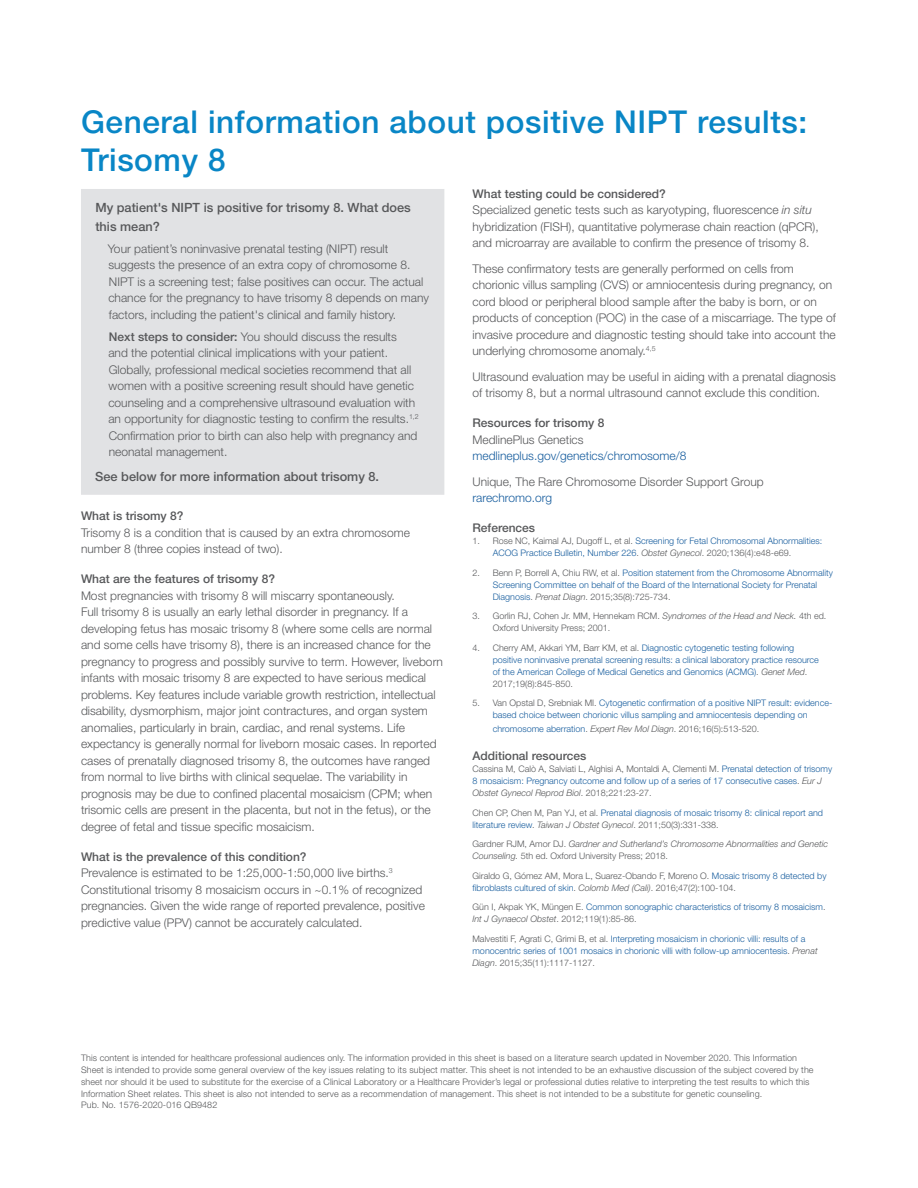
<style>
.page{position:relative;width:918px;height:1188px;background:#fff}
.page>*{position:absolute;margin:0;border:0;box-sizing:border-box;transform-origin:0 0}
.Title{font:500 31.5px/37.8px "Helvetica Neue LT Std";letter-spacing:.02em;color:#0986c6}
.Highlights_Title{font:500 12.75px/19.5px "Helvetica Neue LT Std";color:#57585a}
.Body_Copy{font:300 12px/16.5px "Helvetica Neue LT Std";color:#57585a}
.Highlights_Descrip{font:300 12px/16.5px "Helvetica Neue LT Std";color:#57585a}
.C-Head{font:500 12px "Helvetica Neue LT Std";color:#57585a}
.Body_Copy-2{font:300 12px/16.5px "Helvetica Neue LT Std";color:#175d9e}
.Body_Copy-3{font:300 9px/12px "Helvetica Neue LT Std";color:#175d9e}
.zz_Copyright{font:300 9px/11.9px "Helvetica Neue LT Std";letter-spacing:.01em;color:#57585a}
.Body_Copy-4{font:300 9px/12px "Helvetica Neue LT Std";color:#57585a}
.Body_Copy-5{font:italic 300 9px/12px "Helvetica Neue LT Std";color:#57585a}
.s1{font-weight:500}
.s2{font-style:italic}
.s3{color:#57585a}
.s4{color:#175d9e}
.s5{font-style:italic;color:#57585a}
.s6{font-style:normal}
</style>
<div class="page">
<div style="left:81px;top:189px;width:363px;height:306px;background:#e1e2e4"></div>
<p class="Title" style="left:81px;top:103px;width:728px">General information about positive NIPT results:<br>Trisomy 8</p>
<p class="Highlights_Title" style="left:95px;top:197px;width:317px">My patient's NIPT is positive for trisomy 8. What does this mean?</p>
<p class="Highlights_Descrip" style="left:108px;top:240px;width:323px">Your patient’s noninvasive prenatal testing (NIPT) result suggests the presence of an extra copy of chromosome 8.<br>NIPT is a screening test; false positives can occur. The actual chance for the pregnancy to have trisomy 8 depends on many factors, including the patient's clinical and family history.</p>
<p class="Highlights_Descrip" style="left:108px;top:328px;width:312px"><span class="s1">Next steps to consider:</span> You should discuss the results and the potential clinical implications with your patient.<br>Globally, professional medical societies recommend that all women with a positive screening result should have genetic counseling and a comprehensive ultrasound evaluation with an opportunity for diagnostic testing to confirm the results.<sup>1,2<br></sup>Confirmation prior to birth can also help with pregnancy and neonatal management.</p>
<p class="Highlights_Title" style="left:95px;top:467px;width:285px">See below for more information about trisomy 8.</p>
<p class="C-Head" style="left:81px;top:509px;width:104px">What is trisomy 8?</p>
<p class="Body_Copy" style="left:81px;top:524px;width:330px">Trisomy 8 is a condition that is caused by an extra chromosome number 8 (three copies instead of two).</p>
<p class="C-Head" style="left:81px;top:572px;width:196px">What are the features of trisomy 8?</p>
<p class="Body_Copy" style="left:81px;top:587px;width:364px">Most pregnancies with trisomy 8 will miscarry spontaneously.<br>Full trisomy 8 is usually an early lethal disorder in pregnancy. If a developing fetus has mosaic trisomy 8 (where some cells are normal and some cells have trisomy 8), there is an increased chance for the pregnancy to progress and possibly survive to term. However, liveborn infants with mosaic trisomy 8 are expected to have serious medical problems. Key features include variable growth restriction, intellectual disability, dysmorphism, major joint contractures, and organ system anomalies, particularly in brain, cardiac, and renal systems. Life expectancy is generally normal for liveborn mosaic cases. In reported cases of prenatally diagnosed trisomy 8, the outcomes have ranged from normal to live births with clinical sequelae. The variability in prognosis may be due to confined placental mosaicism (CPM; when trisomic cells are present in the placenta, but not in the fetus), or the degree of fetal and tissue specific mosaicism.</p>
<p class="C-Head" style="left:81px;top:849px;width:227px">What is the prevalence of this condition?</p>
<p class="Body_Copy" style="left:81px;top:865px;width:345px">Prevalence is estimated to be 1:25,000-1:50,000 live births.<sup>3<br></sup>Constitutional trisomy 8 mosaicism occurs in ~0.1% of recognized pregnancies. Given the wide range of reported prevalence, positive predictive value (PPV) cannot be accurately calculated.</p>
<p class="C-Head" style="left:472px;top:186px;width:195px">What testing could be considered?</p>
<p class="Body_Copy" style="left:472px;top:201px;width:348px">Specialized genetic tests such as karyotyping, fluorescence <span class="s2">in situ </span>hybridization (FISH), quantitative polymerase chain reaction (qPCR), and microarray are available to confirm the presence of trisomy 8.</p>
<p class="Body_Copy" style="left:472px;top:260px;width:365px">These confirmatory tests are generally performed on cells from chorionic villus sampling (CVS) or amniocentesis during pregnancy, on cord blood or peripheral blood sample after the baby is born, or on products of conception (POC) in the case of a miscarriage. The type of invasive procedure and diagnostic testing should take into account the underlying chromosome anomaly.<sup>4,5</sup></p>
<p class="Body_Copy" style="left:472px;top:368px;width:365px">Ultrasound evaluation may be useful in aiding with a prenatal diagnosis of trisomy 8, but a normal ultrasound cannot exclude this condition.</p>
<p class="C-Head" style="left:472px;top:416px;width:133px">Resources for trisomy 8</p>
<p class="Body_Copy-2" style="left:472px;top:431px;width:216px"><span class="s3">MedlinePlus Genetics </span>medlineplus.gov/genetics/chromosome/8</p>
<p class="Body_Copy" style="left:472px;top:473px;width:293px">Unique, The Rare Chromosome Disorder Support Group <span class="s4">rarechromo.org</span></p>
<p class="C-Head" style="left:472px;top:521px;width:64px">References</p>
<p class="Body_Copy-3" style="left:493px;top:535px;width:331px;text-indent:-20px"><span class="s3">1. Rose NC, Kaimal AJ, Dugoff L, et al.</span> Screening for Fetal Chromosomal Abnormalities:<br>ACOG Practice Bulletin, Number 226<span class="s3">.</span> <span class="s5">Obstet Gynecol</span><span class="s3">. 2020;136(4):e48-e69.</span></p>
<p class="Body_Copy-3" style="left:493px;top:566px;width:342px;text-indent:-20px"><span class="s3">2. Benn P, Borrell A, Chiu RW, et al.</span> Position statement from the Chromosome Abnormality<br>Screening Committee on behalf of the Board of the International Society for Prenatal<br>Diagnosis<span class="s3">.</span> <span class="s5">Prenat Diagn</span><span class="s3">. 2015;35(8):725-734.</span></p>
<p class="zz_Copyright" style="left:493px;top:610px;width:335px;text-indent:-20px">3. Gorlin RJ, Cohen Jr. MM, Hennekam RCM. <span class="s2">Syndromes of the Head and Neck.</span> 4th ed.<br>Oxford University Press; 2001.</p>
<p class="Body_Copy-3" style="left:493px;top:641px;width:328px;text-indent:-20px"><span class="s3">4. Cherry AM, Akkari YM, Barr KM, et al.</span> Diagnostic cytogenetic testing following positive noninvasive prenatal screening results: a clinical laboratory practice resource of the American College of Medical Genetics and Genomics (ACMG)<span class="s3">.</span> <span class="s5">Genet Med</span><span class="s3">.<br>2017;19(8):845-850.</span></p>
<p class="Body_Copy-3" style="left:472px;top:697px;width:361px;text-align:center"><span class="s3">5. Van Opstal D, Srebniak MI.</span> Cytogenetic confirmation of a positive NIPT result: evidence&shy;based choice between chorionic villus sampling and amniocentesis depending on</p>
<p class="zz_Copyright" style="left:493px;top:722px;width:268px"><span class="s4">chromosome aberration</span>. <span class="s2">Expert Rev Mol Diagn</span>. 2016;16(5):513-520.</p>
<p class="C-Head" style="left:472px;top:749px;width:115px">Additional resources</p>
<p class="Body_Copy-3" style="left:472px;top:763px;width:361px"><span class="s3">Cassina M, Calò A, Salviati L, Alghisi A, Montaldi A, Clementi M.</span> Prenatal detection of trisomy<br>8 mosaicism: Pregnancy outcome and follow up of a series of 17 consecutive cases<span class="s3">.</span> <span class="s5">Eur J<br>Obstet Gynecol Reprod Biol</span><span class="s3">. 2018;221:23-27.</span></p>
<p class="Body_Copy-3" style="left:472px;top:806px;width:352px"><span class="s3">Chen CP, Chen M, Pan YJ, et al.</span> Prenatal diagnosis of mosaic trisomy 8: clinical report and literature review<span class="s3">.</span> <span class="s5">Taiwan J Obstet Gynecol</span><span class="s3">. 2011;50(3):331-338.</span></p>
<p class="Body_Copy-5" style="left:472px;top:838px;width:357px"><span class="s6">Gardner RJM, Amor DJ.</span> Gardner and Sutherland’s Chromosome Abnormalities and Genetic<br>Counseling. <span class="s6">5th ed. Oxford University Press; 2018.</span></p>
<p class="Body_Copy-4" style="left:472px;top:869px;width:356px">Giraldo G, Gómez AM, Mora L, Suarez-Obando F, Moreno O. <span class="s4">Mosaic trisomy 8 detected by fibroblasts cultured of skin</span>. <span class="s2">Colomb Med (Cali)</span>. 2016;47(2):100-104.</p>
<p class="Body_Copy-3" style="left:472px;top:901px;width:355px"><span class="s3">Gün I, Akpak YK, Müngen E.</span> Common sonographic characteristics of trisomy 8 mosaicism<span class="s3">.<br></span><span class="s5">Int J Gynaecol Obstet</span><span class="s3">. 2012;119(1):85-86.</span></p>
<p class="Body_Copy-3" style="left:472px;top:932px;width:347px"><span class="s3">Malvestiti F, Agrati C, Grimi B, et al.</span> Interpreting mosaicism in chorionic villi: results of a monocentric series of 1001 mosaics in chorionic villi with follow-up amniocentesis<span class="s3">.</span> <span class="s5">Prenat<br>Diagn</span><span class="s3">. 2015;35(11):1117-1127.</span></p>
<p class="zz_Copyright" style="left:81px;top:1052px;width:734px">This content is intended for healthcare professional audiences only. The information provided in this sheet is based on a literature search updated in November 2020. This Information Sheet is intended to provide some general overview of the key issues relating to its subject matter. This sheet is not intended to be an exhaustive discussion of the subject covered by the sheet nor should it be used to substitute for the exercise of a Clinical Laboratory or a Healthcare Provider’s legal or professional duties relative to interpreting the test results to which this Information Sheet relates. This sheet is also not intended to serve as a recommendation of management. This sheet is not intended to be a substitute for genetic counseling.<br>Pub. No. 1576-2020-016 QB9482</p>
</div>
